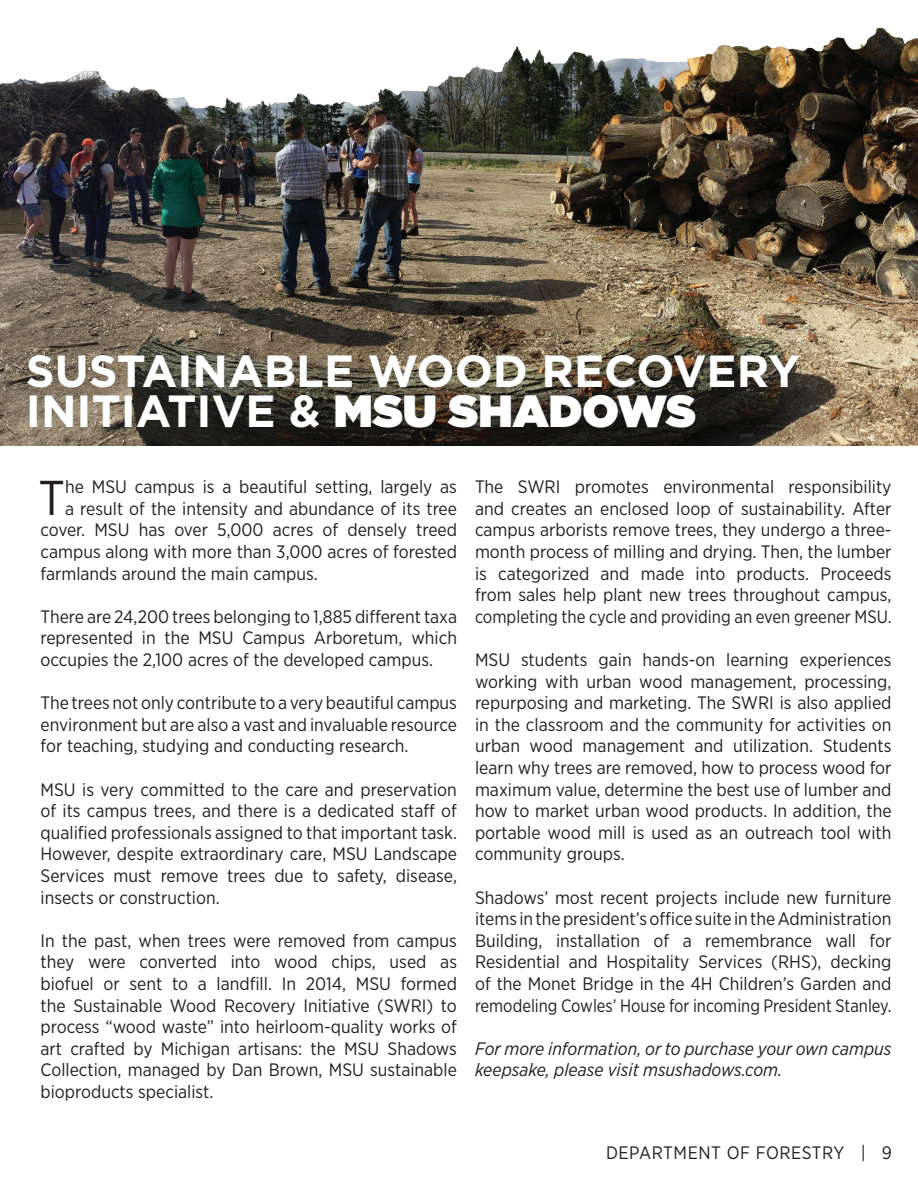
<style>
.page{position:relative;width:918px;height:1188px;background:#fff}
.page>*{position:absolute;margin:0;border:0;box-sizing:border-box;transform-origin:0 0}
.t1{font:48.9px "Gotham Narrow";color:#231f20}
.t2{font:700 45px/40.5px "Gotham";color:#fff}
.t3{font:18px/21.6px "Gotham Narrow";color:#231f20;text-align:justify}
.t4{font:italic 18px/21.6px "Gotham Narrow";color:#231f20}
.t5{font:18px "Gotham Narrow";letter-spacing:.03em;color:#231f20}
.s1{font-weight:900}
</style>
<div class="page">
<img style="left:0;top:27px;width:918px;height:419px">
<h2 class="t2" style="left:26px;top:351px;width:776px">SUSTAINABLE WOOD RECOVERY<br>INITIATIVE &amp; <span class="s1">MSU SHADOWS</span></h2>
<h1 class="t1" style="left:39px;top:467px;width:28px">T</h1>
<p class="t3" style="left:65px;top:476px;width:393px">he MSU campus is a beautiful setting, largely as</p>
<p class="t3" style="left:65px;top:497px;width:393px">a result of the intensity and abundance of its tree</p>
<p class="t3" style="left:41px;top:519px;width:418px">cover. MSU has over 5,000 acres of densely treed</p>
<p class="t3" style="left:41px;top:541px;width:418px">campus along with more than 3,000 acres of forested</p>
<p class="t3" style="left:41px;top:562px;width:279px">farmlands around the main campus.</p>
<p class="t3" style="left:41px;top:605px;width:418px">There are 24,200 trees belonging to 1,885 different taxa represented in the MSU Campus Arboretum, which occupies the 2,100 acres of the developed campus.</p>
<p class="t3" style="left:41px;top:692px;width:418px">The trees not only contribute to a very beautiful campus environment but are also a vast and invaluable resource for teaching, studying and conducting research.</p>
<p class="t3" style="left:41px;top:778px;width:418px">MSU is very committed to the care and preservation of its campus trees, and there is a dedicated staff of qualified professionals assigned to that important task.<br>However, despite extraordinary care, MSU Landscape Services must remove trees due to safety, disease, insects or construction.</p>
<p class="t3" style="left:41px;top:929px;width:418px">In the past, when trees were removed from campus they were converted into wood chips, used as biofuel or sent to a landfill. In 2014, MSU formed the Sustainable Wood Recovery Initiative (SWRI) to process “wood waste” into heirloom-quality works of art crafted by Michigan artisans: the MSU Shadows Collection, managed by Dan Brown, MSU sustainable bioproducts specialist.</p>
<p class="t3" style="left:475px;top:476px;width:418px">The SWRI promotes environmental responsibility and creates an enclosed loop of sustainability. After campus arborists remove trees, they undergo a three&shy;month process of milling and drying. Then, the lumber is categorized and made into products. Proceeds from sales help plant new trees throughout campus, completing the cycle and providing an even greener MSU.</p>
<p class="t3" style="left:475px;top:649px;width:418px">MSU students gain hands-on learning experiences working with urban wood management, processing, repurposing and marketing. The SWRI is also applied in the classroom and the community for activities on urban wood management and utilization. Students learn why trees are removed, how to process wood for maximum value, determine the best use of lumber and how to market urban wood products. In addition, the portable wood mill is used as an outreach tool with community groups.</p>
<p class="t3" style="left:475px;top:886px;width:418px">Shadows’ most recent projects include new furniture items in the president’s office suite in the Administration Building, installation of a remembrance wall for Residential and Hospitality Services (RHS), decking of the Monet Bridge in the 4H Children’s Garden and remodeling Cowles’ House for incoming President Stanley.</p>
<p class="t4" style="left:475px;top:1037px;width:418px">For more information, or to purchase your own campus keepsake, please visit msushadows.com.</p>
<p class="t5" style="left:606px;top:1141px;width:288px">DEPARTMENT OF FORESTRY | 9</p>
</div>
